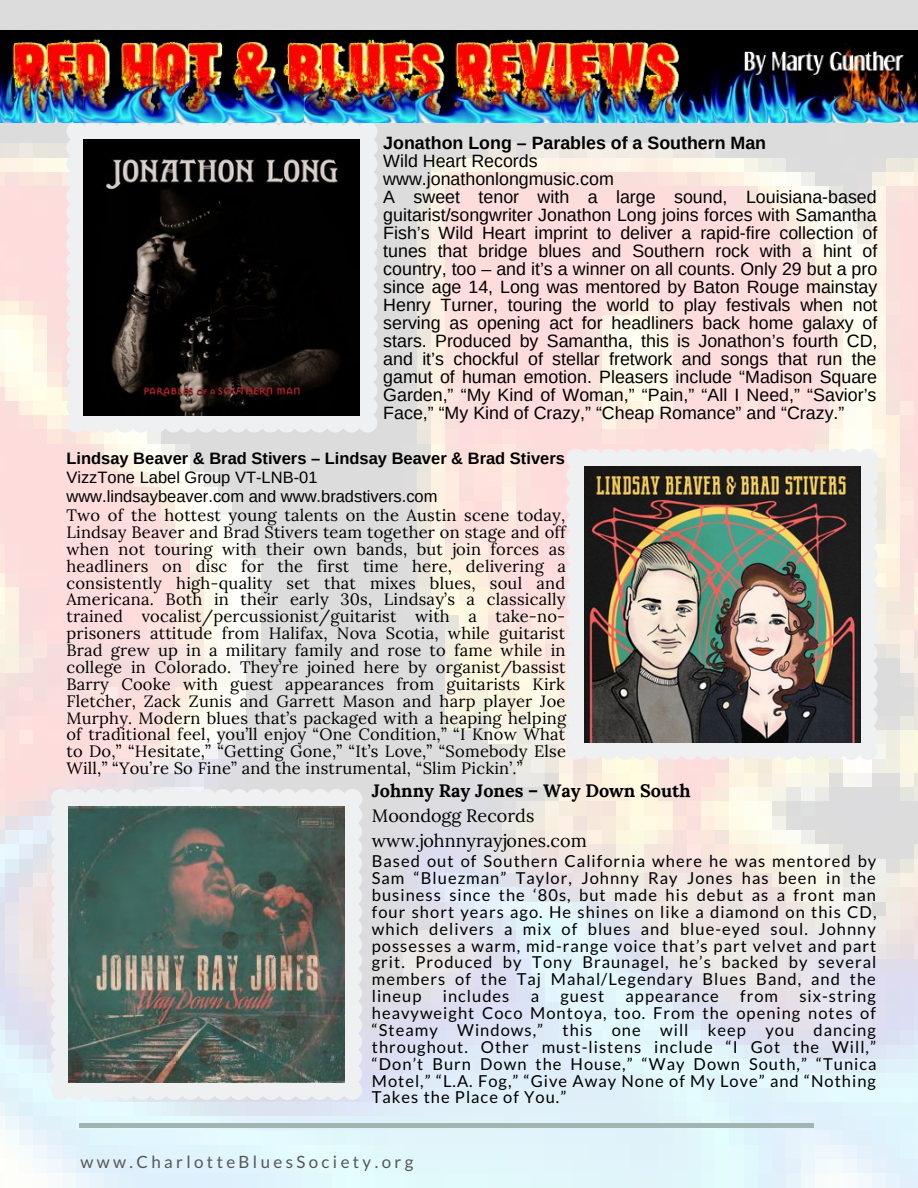
<style>
.page{position:relative;width:918px;height:1188px;background:#fff}
.page>*{position:absolute;margin:0;border:0;box-sizing:border-box;transform-origin:0 0}
.t1{font:18px/24.8px "Lora";color:#000}
.t2{font:700 18px "Lora";color:#000}
.t3{font:17.85px/18px "Arimo";color:#000}
.t4{font:700 17.85px "Arimo";color:#000}
.t5{font:16.95px "Lato";letter-spacing:.2em;color:#565656}
.t6{font:16.5px/16.8px "Lora";letter-spacing:.015em;color:#000;text-align:justify}
.t7{font:16.5px/16.8px "Lato";letter-spacing:.06em;color:#000;text-align:justify}
.t8{font:16.5px/19.2px "Arimo";color:#000}
.t9{font:700 16.5px "Arimo";color:#000}
</style>
<div class="page">
<img style="left:0;top:0;width:918px;height:1188px">
<svg style="left:66px;top:122px;width:312px;height:311px;fill:#eff0f2"></svg>
<img style="left:84px;top:139px;width:276px;height:276px">
<svg style="left:566px;top:449px;width:312px;height:311px;fill:#eff0f2"></svg>
<img style="left:584px;top:466px;width:276px;height:276px">
<svg style="left:51px;top:789px;width:311px;height:311px;fill:#eff0f2"></svg>
<img style="left:69px;top:806px;width:276px;height:277px">
<hr style="left:80px;top:1124px;width:734px;height:4px;background:#a1b5b3">
<img style="left:0;top:31px;width:918px;height:91px">
<p class="t4" style="left:383px;top:133px;width:384px">Jonathon Long – Parables of a Southern Man</p>
<p class="t3" style="left:383px;top:152px;width:496px">Wild Heart Records<br>www.jonathonlongmusic.com<br>A sweet tenor with a large sound, Louisiana-based guitarist/songwriter Jonathon Long joins forces with Samantha Fish’s Wild Heart imprint to deliver a rapid-fire collection of tunes that bridge blues and Southern rock with a hint of country, too – and it’s a winner on all counts. Only 29 but a pro since age 14, Long was mentored by Baton Rouge mainstay Henry Turner, touring the world to play festivals when not serving as opening act for headliners back home galaxy of stars. Produced by Samantha, this is Jonathon’s fourth CD, and it’s chockful of stellar fretwork and songs that run the gamut of human emotion. Pleasers include “Madison Square Garden,” “My Kind of Woman,” “Pain,” “All I Need,” “Savior’s Face,” “My Kind of Crazy,” “Cheap Romance” and “Crazy.”</p>
<p class="t9" style="left:66px;top:449px;width:500px">Lindsay Beaver &amp; Brad Stivers – Lindsay Beaver &amp; Brad Stivers</p>
<p class="t8" style="left:66px;top:467px;width:373px">VizzTone Label Group VT-LNB-01 www.lindsaybeaver.com and www.bradstivers.com</p>
<p class="t6" style="left:66px;top:507px;width:501px">Two of the hottest young talents on the Austin scene today, Lindsay Beaver and Brad Stivers team together on stage and off when not touring with their own bands, but join forces as headliners on disc for the first time here, delivering a consistently high-quality set that mixes blues, soul and Americana. Both in their early 30s, Lindsay’s a classically trained vocalist/percussionist/guitarist with a take-no&shy;prisoners attitude from Halifax, Nova Scotia, while guitarist Brad grew up in a military family and rose to fame while in college in Colorado. They’re joined here by organist/bassist Barry Cooke with guest appearances from guitarists Kirk Fletcher, Zack Zunis and Garrett Mason and harp player Joe Murphy. Modern blues that’s packaged with a heaping helping of traditional feel, you’ll enjoy “One Condition,” “I Know What to Do,” “Hesitate,” “Getting Gone,” “It’s Love,” “Somebody Else Will,” “You’re So Fine” and the instrumental, “Slim Pickin’.”</p>
<p class="t2" style="left:372px;top:779px;width:320px">Johnny Ray Jones – Way Down South</p>
<p class="t1" style="left:372px;top:803px;width:216px">Moondogg Records www.johnnyrayjones.com</p>
<p class="t7" style="left:372px;top:852px;width:506px">Based out of Southern California where he was mentored by Sam “Bluezman” Taylor, Johnny Ray Jones has been in the business since the ‘80s, but made his debut as a front man four short years ago. He shines on like a diamond on this CD, which delivers a mix of blues and blue-eyed soul. Johnny possesses a warm, mid-range voice that’s part velvet and part grit. Produced by Tony Braunagel, he’s backed by several members of the Taj Mahal/Legendary Blues Band, and the lineup</p>
<p class="t7" style="left:443px;top:987px;width:68px">includes</p>
<p class="t7" style="left:531px;top:987px;width:10px">a</p>
<p class="t7" style="left:561px;top:987px;width:45px">guest</p>
<p class="t7" style="left:626px;top:987px;width:95px">appearance</p>
<p class="t7" style="left:740px;top:987px;width:39px">from</p>
<p class="t7" style="left:372px;top:987px;width:506px;text-indent:428px">six-string heavyweight Coco Montoya, too. From the opening notes of “Steamy Windows,” this one will keep you dancing throughout. Other must-listens include “I Got the Will,” “Don’t Burn Down the House,” “Way Down South,” “Tunica Motel,” “L.A. Fog,” “Give Away None of My Love” and “Nothing Takes the Place of You.”</p>
<p class="t5" style="left:80px;top:1152px;width:334px">www.CharlotteBluesSociety.org</p>
</div>
